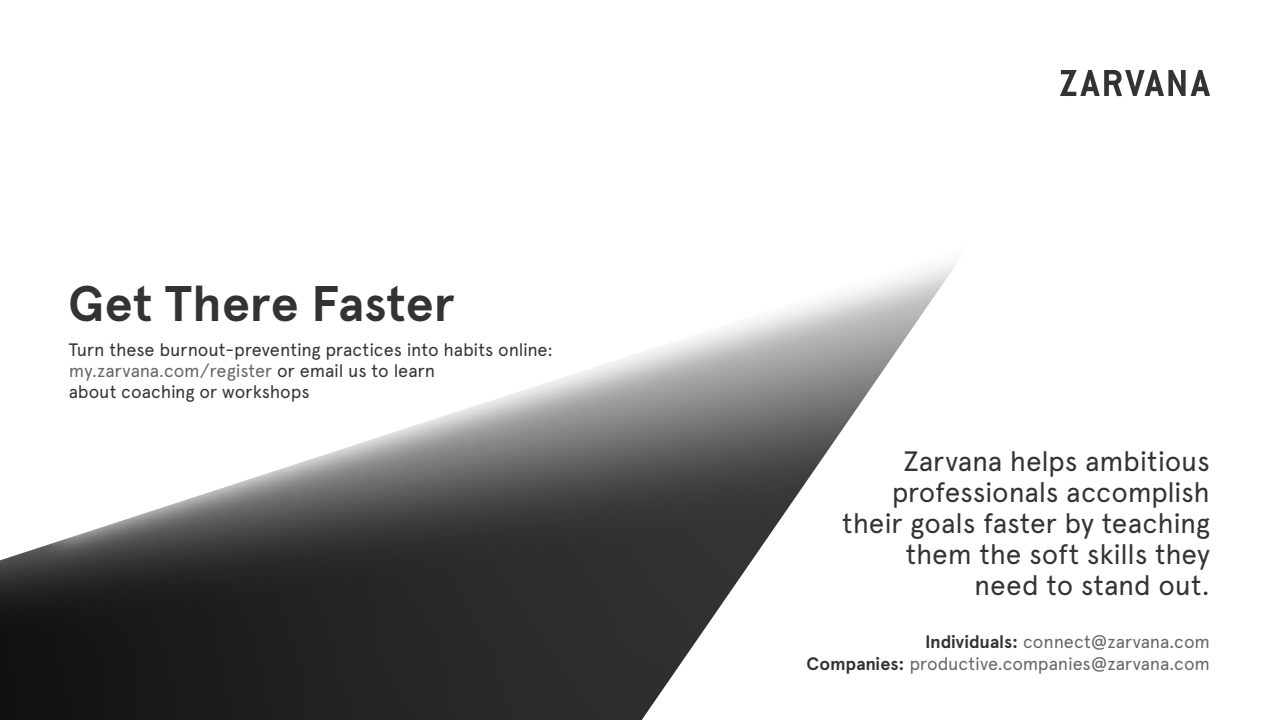
<style>
.page{position:relative;width:1280px;height:720px;background:#fff}
.page>*{position:absolute;margin:0;border:0;box-sizing:border-box;transform-origin:0 0}
.t1{font:700 50px "Apercu";color:#333}
.t2{font:28px/31px "Apercu";letter-spacing:-.01em;color:#333;text-align:right}
.t3{font:18px/21px "Apercu";letter-spacing:-.01em;color:#333}
.t4{font:18px/22px "Apercu";letter-spacing:-.01em;color:#666;text-align:right}
.s1{color:#666}
.s2{font-weight:700;color:#333}
</style>
<div class="page">
<svg style="left:1060px;top:70px;width:150px;height:26px"></svg>
<svg style="left:0;top:263px;width:956px;height:457px"></svg>
<h1 class="t1" style="left:68px;top:273px;width:388px">Get There Faster</h1>
<p class="t3" style="left:69px;top:339px;width:486px">Turn these burnout-preventing practices into habits online: <span class="s1">my.zarvana.com/register</span> or email us to learn<br>about coaching or workshops</p>
<h2 class="t2" style="left:842px;top:446px;width:369px">Zarvana helps ambitious professionals accomplish their goals faster by teaching them the soft skills they need to stand out.</h2>
<p class="t4" style="left:807px;top:631px;width:405px"><span class="s2">Individuals:</span> connect@zarvana.com<br><span class="s2">Companies:</span> productive.companies@zarvana.com</p>
</div>
